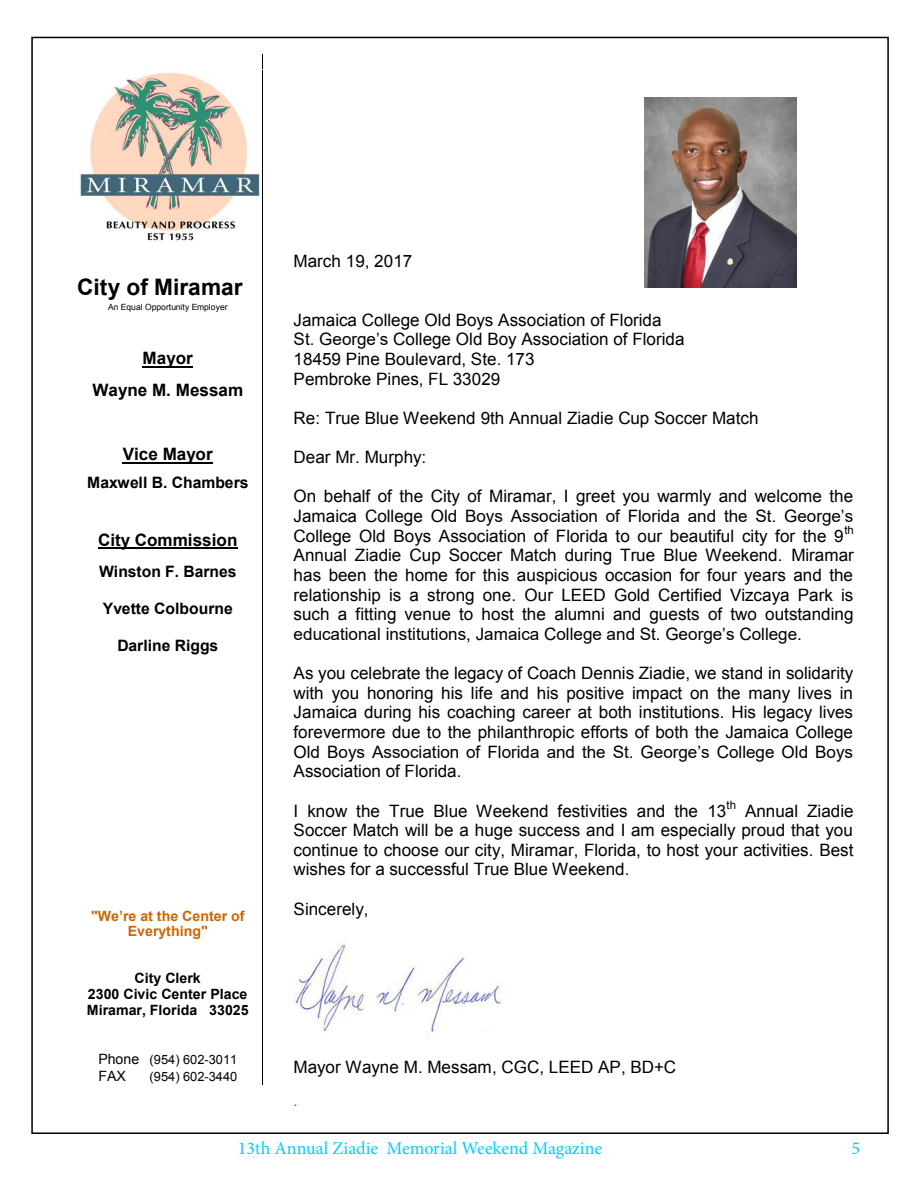
<style>
.page{position:relative;width:918px;height:1188px;background:#fff}
.page>*{position:absolute;margin:0;border:0;box-sizing:border-box;transform-origin:0 0}
.t1{font:700 22.65px "Arial";color:#000}
.t2{font:18px "Minion Pro";color:#0cf}
.t3{font:17.1px/19.6px "Arial";color:#000;text-align:justify}
.t4{font:17.1px "Arial";color:#000}
.t5{font:700 17.1px/32px "Arial";color:#000;text-align:center}
.t6{font:700 15.75px "Arial";color:#000}
.t7{font:700 14.1px/15.8px "Arial";color:#000;text-align:center}
.t8{font:700 14.1px/15.6px "Arial";color:#c60;text-align:center}
.t9{font:14.1px "Arial";color:#000}
.t10{font:14.1px "Arial";color:#f00}
.t11{font:12.75px "Arial";letter-spacing:.005em;color:#000}
.t12{font:11.4px "Arial";color:#000}
.t13{font:8.55px "Arial";letter-spacing:.005em;color:#000}
.s1{font-style:inherit}
.s2{font-size:14.1px}
</style>
<div class="page">
<svg style="left:262px;top:54px;width:1px;height:15px"></svg>
<img style="left:80px;top:72px;width:180px;height:169px">
<hr style="left:262px;top:70px;width:1px;height:173px;background:#000">
<hr style="left:143px;top:366px;width:50px;height:2px;background:#000">
<hr style="left:123px;top:462px;width:90px;height:1px;background:#000">
<hr style="left:98px;top:548px;width:140px;height:1px;background:#000">
<svg style="left:262px;top:243px;width:1px;height:842px"></svg>
<img style="left:294px;top:943px;width:208px;height:94px">
<img style="left:645px;top:98px;width:152px;height:189px">
<h1 class="t1" style="left:77px;top:279px;width:167px">City of Miramar</h1>
<p class="t13" style="left:108px;top:304px;width:121px">An Equal Opportunity Employer</p>
<p class="t5" style="left:92px;top:344px;width:152px">Mayor<br>Wayne M. Messam</p>
<p class="t5" style="left:123px;top:439px;width:91px">Vice Mayor</p>
<p class="t6" style="left:87px;top:477px;width:163px">Maxwell B. Chambers</p>
<p class="t5" style="left:98px;top:525px;width:141px">City Commission</p>
<p class="t6" style="left:99px;top:566px;width:139px">Winston F. Barnes</p>
<p class="t6" style="left:103px;top:603px;width:131px">Yvette Colbourne</p>
<p class="t6" style="left:117px;top:640px;width:103px">Darline Riggs</p>
<p class="t8" style="left:91px;top:909px;width:155px">"<span class="s1">We’re at t</span>he Center of<br>Everything"</p>
<p class="t7" style="left:87px;top:972px;width:164px">City Clerk<br>2300 Civic Center Place<br>Miramar, Florida 33025</p>
<p class="t11" style="left:98px;top:1055px;width:140px"><span class="s2">Phone</span> (954) 602-3011</p>
<p class="t9" style="left:98px;top:1071px;width:29px">FAX</p>
<p class="t11" style="left:150px;top:1072px;width:89px">(954) 602-3440</p>
<p class="t3" style="left:294px;top:253px;width:120px">March 19, 2017</p>
<p class="t3" style="left:294px;top:311px;width:392px;text-align:left">Jamaica College Old Boys Association of Florida <span class="s1">St. George’s C</span>ollege Old Boy Association of Florida 18459 Pine Boulevard, Ste. 173<br>Pembroke Pines, FL 33029</p>
<p class="t3" style="left:294px;top:410px;width:467px">Re: True Blue Weekend 9th Annual Ziadie Cup Soccer Match</p>
<p class="t3" style="left:294px;top:449px;width:134px">Dear Mr. Murphy:</p>
<p class="t3" style="left:294px;top:488px;width:561px">On behalf of the City of Miramar, I greet you warmly and welcome the Jamaica College <span class="s1">Old Boys Association of Florida and the St. George’s </span>College Old Boys Association of Florida to our beautiful city for the 9</p>
<p class="t12" style="left:844px;top:526px;width:11px">th</p>
<p class="t3" style="left:294px;top:547px;width:562px">Annual Ziadie Cup Soccer Match during True Blue Weekend. Miramar has been the home for this auspicious occasion for four years and the relationship is a strong one. Our LEED Gold Certified Vizcaya Park is such a fitting venue to host the alumni and guests of two outstanding</p>
<p class="t4" style="left:294px;top:627px;width:510px">educational institutions, Jamaica College and St. George’s College.</p>
<p class="t3" style="left:294px;top:665px;width:561px">As you celebrate the legacy of Coach Dennis Ziadie, we stand in solidarity with you honoring his life and his positive impact on the many lives in Jamaica during his coaching career at both institutions. His legacy lives forevermore due to the philanthropic efforts of both the Jamaica College</p>
<p class="t4" style="left:294px;top:745px;width:561px">Old Boys Association of Florida and the St. George’s College Old Boys</p>
<p class="t3" style="left:294px;top:763px;width:170px">Association of Florida.</p>
<p class="t3" style="left:294px;top:802px;width:434px">I know the True Blue Weekend festivities and the 13</p>
<p class="t12" style="left:727px;top:800px;width:11px">th</p>
<p class="t3" style="left:294px;top:802px;width:562px;text-indent:452px">Annual Ziadie Soccer Match will be a huge success and I am especially proud that you continue to choose our city, Miramar, Florida, to host your activities. Best wishes for a successful True Blue Weekend.</p>
<p class="t3" style="left:294px;top:900px;width:76px">Sincerely,</p>
<p class="t3" style="left:294px;top:1059px;width:384px">Mayor Wayne M. Messam, CGC, LEED AP, BD+C</p>
<p class="t10" style="left:294px;top:1096px;width:5px">.</p>
<p class="t2" style="left:238px;top:1141px;width:366px">13th Annual Ziadie Memorial Weekend Magazine</p>
<p class="t2" style="left:851px;top:1141px;width:10px">5</p>
</div>
